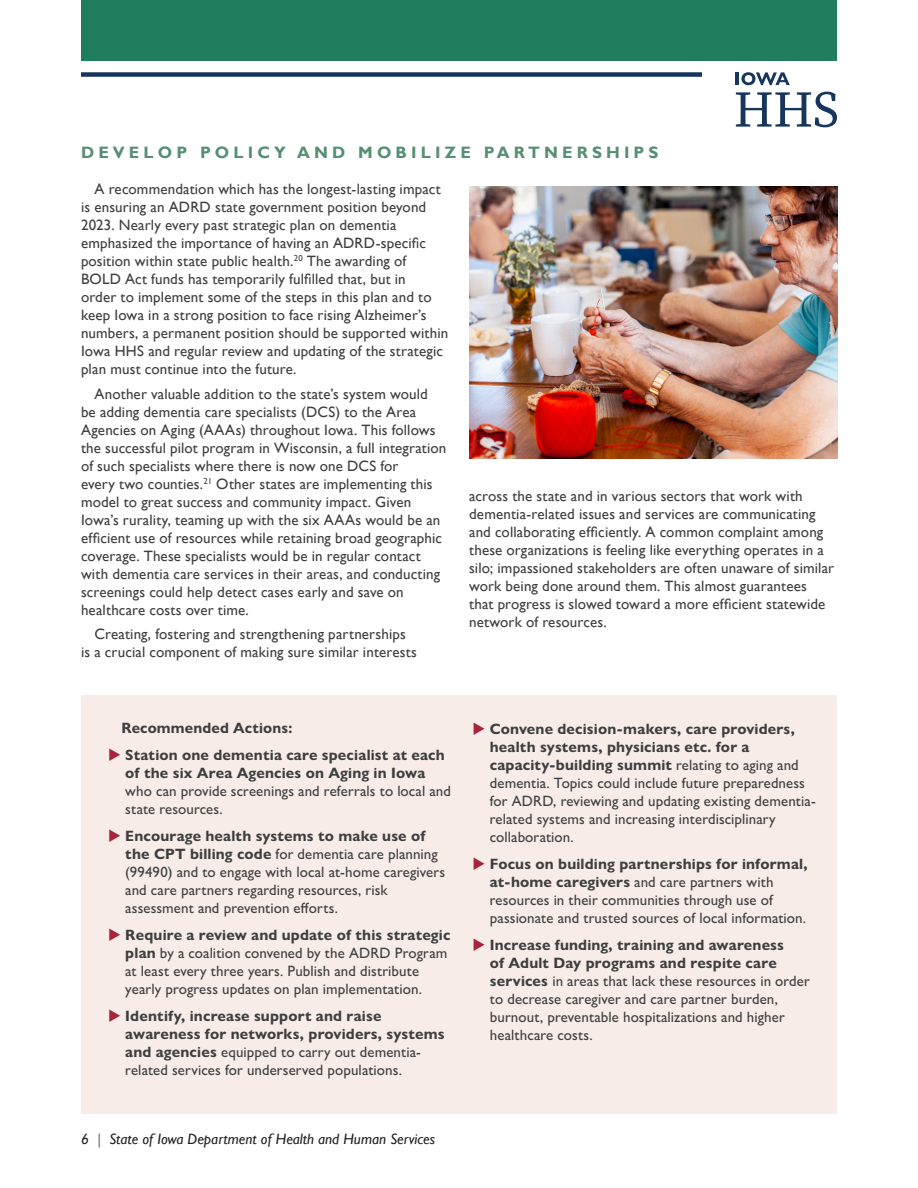
<style>
.page{position:relative;width:918px;height:1188px;background:#fff}
.page>*{position:absolute;margin:0;border:0;box-sizing:border-box;transform-origin:0 0}
.H2_P{font:700 16.5px "Gill Sans";letter-spacing:.25em;color:#578f75}
.Body_P{font:15px/18px "Gill Sans";letter-spacing:.01em;color:#3e3e3f}
.Body_P-2{font:500 15px/18px "Gill Sans Nova";letter-spacing:.005em;color:#3e3e3f}
.Body_P-3{font:700 15px/18px "Gill Sans Nova";letter-spacing:.01em;color:#3e3e3f}
.t1{font:italic 15px "Gill Sans";color:#231f20}
.s1{color:#a6243e}
.s2{font-weight:500}
.s3{font-weight:700}
.s4{color:#6c6d70}
</style>
<div class="page">
<div style="left:81px;top:0;width:756px;height:61px;background:#207e5e"></div>
<div style="left:81px;top:72px;width:621px;height:5px;background:#17355e"></div>
<svg style="left:736px;top:92px;width:101px;height:35px"></svg>
<svg style="left:736px;top:72px;width:54px;height:13px"></svg>
<div style="left:81px;top:696px;width:756px;height:418px;background:#f8ece8"></div>
<img style="left:470px;top:187px;width:367px;height:272px">
<p class="H2_P" style="left:81px;top:143px;width:579px">DEVELOP POLICY AND MOBILIZE PARTNERSHIPS</p>
<p class="Body_P" style="left:81px;top:180px;width:369px;text-indent:14px">A recommendation which has the longest-lasting impact is ensuring an ADRD state government position beyond 2023. Nearly every past strategic plan on dementia emphasized the importance of having an ADRD-specific position within state public health.<sup>20</sup> The awarding of BOLD Act funds has temporarily fulfilled that, but in<br>order to implement some of the steps in this plan and to keep Iowa in a strong position to face rising Alzheimer’s numbers, a permanent position should be supported within Iowa HHS and regular review and updating of the strategic plan must continue into the future.</p>
<p class="Body_P" style="left:81px;top:385px;width:367px;text-indent:14px">Another valuable addition to the state’s system would be adding dementia care specialists (DCS) to the Area Agencies on Aging (AAAs) throughout Iowa. This follows the successful pilot program in Wisconsin, a full integration of such specialists where there is now one DCS for<br>every two counties.<sup>21</sup> Other states are implementing this model to great success and community impact. Given Iowa’s rurality, teaming up with the six AAAs would be an efficient use of resources while retaining broad geographic coverage. These specialists would be in regular contact with dementia care services in their areas, and conducting screenings could help detect cases early and save on healthcare costs over time.</p>
<p class="Body_P" style="left:81px;top:626px;width:337px;text-align:center">Creating, fostering and strengthening partnerships<br>is a crucial component of making sure similar interests</p>
<p class="Body_P" style="left:469px;top:488px;width:367px">across the state and in various sectors that work with dementia-related issues and services are communicating and collaborating efficiently. A common complaint among these organizations is feeling like everything operates in a silo; impassioned stakeholders are often unaware of similar work being done around them. This almost guarantees that progress is slowed toward a more efficient statewide network of resources.</p>
<p class="Body_P-3" style="left:122px;top:719px;width:172px">Recommended Actions:</p>
<p class="Body_P-3" style="left:125px;top:746px;width:327px;text-indent:-17px"><span class="s1">◆</span> Station one dementia care specialist at each of the six Area Agencies on Aging in Iowa <span class="s2">who can provide screenings and referrals to local and state resources.</span></p>
<p class="Body_P-2" style="left:125px;top:827px;width:321px;text-indent:-17px"><span class="s1">◆</span> <span class="s3">Encourage health systems to make use of the CPT billing code</span> for dementia care planning (99490) and to engage with local at-home caregivers and care partners regarding resources, risk assessment and prevention efforts.</p>
<p class="Body_P-2" style="left:125px;top:926px;width:327px;text-indent:-17px"><span class="s1">◆</span> <span class="s3">Require a review and update of this strategic plan</span> by a coalition convened by the ADRD Program at least every three years. Publish and distribute yearly progress updates on plan implementation.</p>
<p class="Body_P-3" style="left:125px;top:1007px;width:321px;text-indent:-17px"><span class="s1">◆</span> Identify, increase support and raise awareness for networks, providers, systems and agencies <span class="s2">equipped to carry out dementia&shy;related services for underserved populations.</span></p>
<p class="t1" style="left:81px;top:1131px;width:356px">6 <span class="s4">|</span> State of Iowa Department of Health and Human Services</p>
<p class="Body_P-2" style="left:490px;top:720px;width:327px;text-indent:-17px"><span class="s1">◆</span> <span class="s3">Convene decision-makers, care providers, health systems, physicians etc. for a capacity-building summit</span> relating to aging and dementia. Topics could include future preparedness for ADRD, reviewing and updating existing dementia&shy;related systems and increasing interdisciplinary collaboration.</p>
<p class="Body_P-2" style="left:490px;top:855px;width:319px;text-indent:-17px"><span class="s1">◆</span> <span class="s3">Focus on building partnerships for informal, at-home caregivers</span> and care partners with resources in their communities through use of passionate and trusted sources of local information.</p>
<p class="Body_P-2" style="left:490px;top:936px;width:322px;text-indent:-17px"><span class="s1">◆</span> <span class="s3">Increase funding, training and awareness<br>of Adult Day programs and respite care services</span> in areas that lack these resources in order to decrease caregiver and care partner burden, burnout, preventable hospitalizations and higher healthcare costs.</p>
</div>
